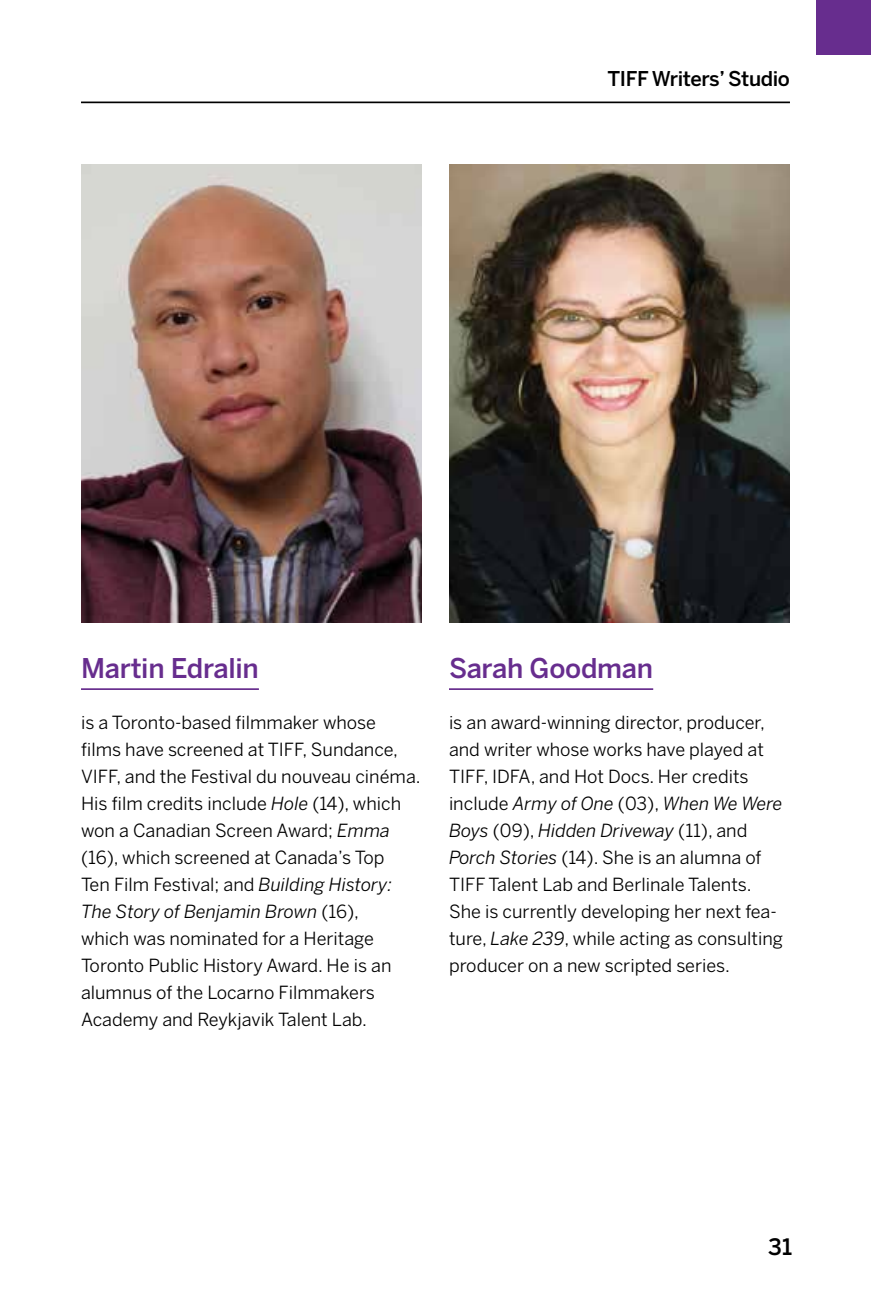
<style>
.page{position:relative;width:871px;height:1296px;background:#fff}
.page>*{position:absolute;margin:0;border:0;box-sizing:border-box;transform-origin:0 0}
.t1{font:500 27px "Benton Sans";letter-spacing:-.01em;color:#672d8e}
.t2{font:500 22.5px "Benton Sans";color:#000}
.t3{font:500 20.25px "Benton Sans";letter-spacing:-.02em;color:#000}
.t4{font:18px/27px "Benton Sans";color:#000}
.s1{font-style:italic}
</style>
<div class="page">
<hr style="left:81px;top:102px;width:709px;height:1px;background:#000">
<div style="left:816px;top:0;width:55px;height:55px;background:#672d8e"></div>
<hr style="left:81px;top:688px;width:178px;height:2px;background:#672d8e">
<hr style="left:449px;top:688px;width:204px;height:2px;background:#672d8e">
<img style="left:81px;top:164px;width:341px;height:458px">
<img style="left:449px;top:165px;width:341px;height:457px">
<p class="t3" style="left:607px;top:67px;width:184px">TIFF Writers’ Studio</p>
<h1 class="t1" style="left:81px;top:652px;width:179px">Martin Edralin</h1>
<p class="t4" style="left:81px;top:709px;width:341px">is a Toronto-based filmmaker whose<br>films have screened at TIFF, Sundance, VIFF, and the Festival du nouveau cinéma.<br>His film credits include <span class="s1">Hole</span> (14), which won a Canadian Screen Award; <span class="s1">Emma </span>(16), which screened at Canada’s Top<br>Ten Film Festival; and <span class="s1">Building History:<br>The Story of Benjamin Brown</span> (16),<br>which was nominated for a Heritage Toronto Public History Award. He is an alumnus of the Locarno Filmmakers Academy and Reykjavik Talent Lab.</p>
<h1 class="t1" style="left:449px;top:652px;width:206px">Sarah Goodman</h1>
<p class="t4" style="left:449px;top:709px;width:335px">is an award-winning director, producer, and writer whose works have played at TIFF, IDFA, and Hot Docs. Her credits include <span class="s1">Army of One</span> (03), <span class="s1">When We Were Boys</span> (09), <span class="s1">Hidden Driveway</span> (11), and <span class="s1">Porch Stories</span> (14). She is an alumna of TIFF Talent Lab and Berlinale Talents.<br>She is currently developing her next fea&shy;ture, <span class="s1">Lake 239</span>, while acting as consulting producer on a new scripted series.</p>
<p class="t2" style="left:768px;top:1234px;width:25px">31</p>
</div>
